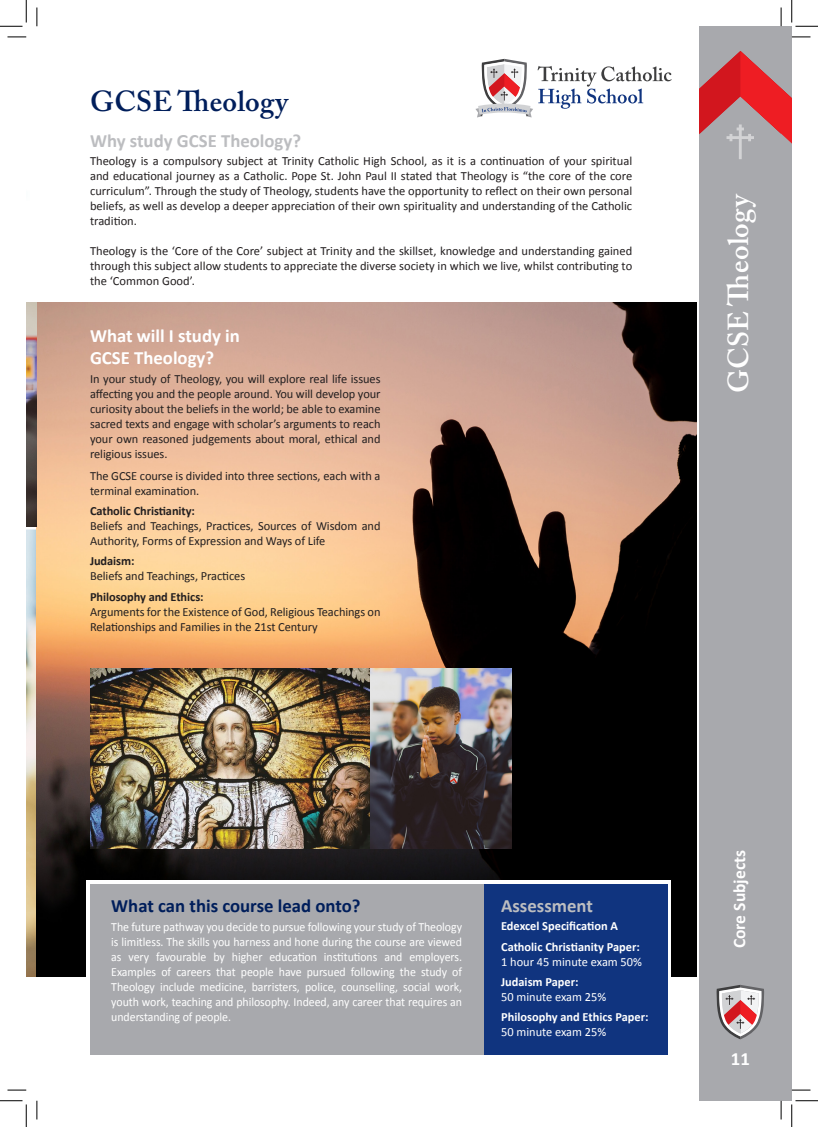
<style>
.page{position:relative;width:818px;height:1127px;background:#fff}
.page>*{position:absolute;margin:0;border:0;box-sizing:border-box;transform-origin:0 0}
.t1{font:600 28.75px "Adobe Caslon Pro";letter-spacing:.01em;color:#fff}
.t2{font:600 28.75px "Adobe Caslon Pro";letter-spacing:.01em;color:#001e5b}
.t3{font:700 18.75px "Calibri";color:#fff}
.t4{font:700 18.75px "Calibri";color:#bcbdc0}
.t5{font:700 18.75px "Calibri";color:#001e5b}
.t6{font:700 17.5px "Calibri";color:#fff}
.t7{font:12.5px/15px "Calibri";letter-spacing:-.005em;color:#231f20;text-align:justify}
.t8{font:12.5px/15px "Calibri";letter-spacing:-.005em;color:#fff;text-align:justify;scale:.95 1}
.t9{font:700 12.5px "Calibri";color:#fff}
.t10{font:12.5px "Calibri";letter-spacing:-.005em;color:#fff}
.t11{font:700 12.5px "Calibri";letter-spacing:-.005em;color:#231f20}
</style>
<div class="page">
<img style="left:26px;top:529px;width:11px;height:447px">
<div style="left:699px;top:26px;width:93px;height:1074px;background:#a8a9ad"></div>
<svg style="left:699px;top:51px;width:93px;height:108px"></svg>
<svg style="left:716px;top:984px;width:48px;height:55px"></svg>
<img style="left:37px;top:303px;width:659px;height:673px">
<svg style="left:475px;top:59px;width:197px;height:58px"></svg>
<div style="left:86px;top:880px;width:585px;height:202px;background:#fff"></div>
<div style="left:483px;top:884px;width:185px;height:170px;background:#10347f"></div>
<div style="left:90px;top:884px;width:393px;height:170px;background:#a8a9ad"></div>
<img style="left:26px;top:303px;width:11px;height:223px">
<img style="left:90px;top:668px;width:422px;height:180px">
<svg style="left:8px;top:36px;width:18px;height:2px"></svg>
<svg style="left:792px;top:36px;width:18px;height:2px"></svg>
<svg style="left:8px;top:1089px;width:18px;height:1px"></svg>
<svg style="left:792px;top:1089px;width:18px;height:1px"></svg>
<svg style="left:36px;top:8px;width:2px;height:18px"></svg>
<svg style="left:36px;top:1100px;width:2px;height:19px"></svg>
<svg style="left:780px;top:8px;width:2px;height:18px"></svg>
<svg style="left:780px;top:1100px;width:2px;height:19px"></svg>
<svg style="left:0;top:0;width:27px;height:27px"></svg>
<svg style="left:0;top:1100px;width:27px;height:26px"></svg>
<svg style="left:791px;top:0;width:27px;height:27px"></svg>
<svg style="left:791px;top:1100px;width:27px;height:26px"></svg>
<p class="t2" style="left:90px;top:84px;width:200px">GCSE Theology</p>
<p class="t4" style="left:90px;top:129px;width:213px">Why study GCSE Theology?</p>
<p class="t7" style="left:90px;top:153px;width:544px">Theology is a compulsory subject at Trinity Catholic High School, as it is a continuation of your spiritual and educational journey as a Catholic. Pope St. John Paul II stated that Theology is “the core of the core curriculum”. Through the study of Theology, students have the opportunity to reflect on their own personal beliefs, as well as develop a deeper appreciation of their own spirituality and understanding of the Catholic tradition.</p>
<p class="t7" style="left:90px;top:243px;width:544px">Theology is the ‘Core of the Core’ subject at Trinity and the skillset, knowledge and understanding gained through this subject allow students to appreciate the diverse society in which we live, whilst contributing to the ‘Common Good’.</p>
<p class="t3" style="left:90px;top:323px;width:151px">What will I study in</p>
<p class="t3" style="left:90px;top:346px;width:126px">GCSE Theology?</p>
<p class="t7" style="left:90px;top:370px;width:292px">In your study of Theology, you will explore real life issues affecting you and the people around. You will develop your curiosity about the beliefs in the world; be able to examine sacred texts and engage with scholar’s arguments to reach your own reasoned judgements about moral, ethical and religious issues.</p>
<p class="t7" style="left:90px;top:468px;width:292px">The GCSE course is divided into three sections, each with a terminal examination.</p>
<p class="t11" style="left:90px;top:503px;width:107px">Catholic Christianity:</p>
<p class="t7" style="left:90px;top:518px;width:292px">Beliefs and Teachings, Practices, Sources of Wisdom and<br>Authority, Forms of Expression and Ways of Life</p>
<p class="t11" style="left:90px;top:553px;width:46px">Judaism:</p>
<p class="t7" style="left:90px;top:568px;width:157px">Beliefs and Teachings, Practices</p>
<p class="t11" style="left:90px;top:588px;width:115px">Philosophy and Ethics:</p>
<p class="t7" style="left:90px;top:603px;width:292px">Arguments for the Existence of God, Religious Teachings on<br>Relationships and Families in the 21st Century</p>
<p class="t1" style="left:721px;top:393px;width:201px;rotate:-90deg">GCSE Theology</p>
<p class="t5" style="left:111px;top:894px;width:251px">What can this course lead onto?</p>
<p class="t8" style="left:111px;top:918px;width:371px">The future pathway you decide to pursue following your study of Theology is limitless. The skills you harness and hone during the course are viewed as very favourable by higher education institutions and employers.<br>Examples of careers that people have pursued following the study of Theology include medicine, barristers, police, counselling, social work, youth work, teaching and philosophy. Indeed, any career that requires an understanding of people.</p>
<p class="t4" style="left:501px;top:894px;width:93px">Assessment</p>
<p class="t9" style="left:501px;top:917px;width:118px">Edexcel Specification A</p>
<p class="t9" style="left:501px;top:939px;width:140px">Catholic Christianity Paper:</p>
<p class="t10" style="left:501px;top:954px;width:142px">1 hour 45 minute exam 50%</p>
<p class="t9" style="left:501px;top:974px;width:79px">Judaism Paper:</p>
<p class="t10" style="left:501px;top:989px;width:107px">50 minute exam 25%</p>
<p class="t9" style="left:501px;top:1009px;width:149px">Philosophy and Ethics Paper:</p>
<p class="t10" style="left:501px;top:1024px;width:107px">50 minute exam 25%</p>
<p class="t6" style="left:729px;top:948px;width:100px;rotate:-90deg">Core Subjects</p>
<p class="t3" style="left:731px;top:1046px;width:21px">11</p>
</div>
